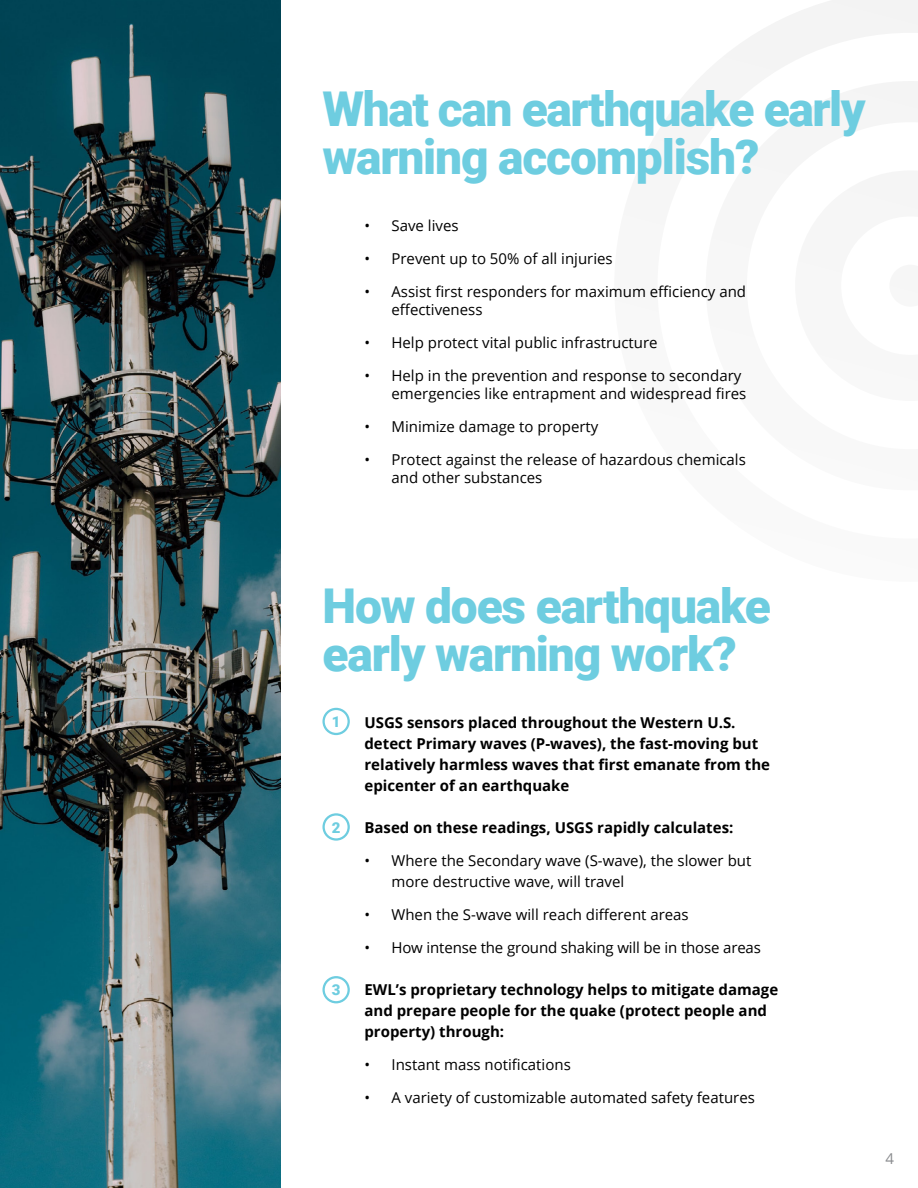
<style>
.page{position:relative;width:918px;height:1188px;background:#fff}
.page>*{position:absolute;margin:0;border:0;box-sizing:border-box;transform-origin:0 0}
.t1{font:900 48px/48px "Roboto";letter-spacing:-.025em;color:#6ecde0}
.t2{font:15px/18px "Open Sans";color:#000}
.t3{font:700 15px/21px "Open Sans";color:#000}
.t4{font:900 15px "Roboto";color:#6ecde0}
.t5{font:15px "Open Sans";color:#8a8c8f}
</style>
<div class="page">
<svg style="left:724px;top:0;width:194px;height:109px;fill:#f5f5f5"></svg>
<img style="left:0;top:0;width:281px;height:1188px">
<svg style="left:322px;top:708px;width:28px;height:27px"></svg>
<svg style="left:322px;top:813px;width:28px;height:28px"></svg>
<svg style="left:322px;top:976px;width:28px;height:27px"></svg>
<h1 class="t1" style="left:322px;top:83px;width:545px">What can earthquake early warning accomplish?</h1>
<p class="t2" style="left:364px;top:216px;width:96px">• Save lives</p>
<p class="t2" style="left:364px;top:249px;width:250px">• Prevent up to 50% of all injuries</p>
<p class="t2" style="left:392px;top:282px;width:356px;text-indent:-27px">• Assist first responders for maximum efficiency and effectiveness</p>
<p class="t2" style="left:364px;top:333px;width:295px">• Help protect vital public infrastructure</p>
<p class="t2" style="left:392px;top:366px;width:356px;text-indent:-27px">• Help in the prevention and response to secondary emergencies like entrapment and widespread fires</p>
<p class="t2" style="left:364px;top:417px;width:235px">• Minimize damage to property</p>
<p class="t2" style="left:392px;top:450px;width:356px;text-indent:-27px">• Protect against the release of hazardous chemicals and other substances</p>
<h1 class="t1" style="left:322px;top:580px;width:450px">How does earthquake early warning work?</h1>
<p class="t3" style="left:364px;top:712px;width:407px">USGS sensors placed throughout the Western U.S. detect Primary waves (P-waves), the fast-moving but relatively harmless waves that first emanate from the epicenter of an earthquake</p>
<p class="t3" style="left:364px;top:817px;width:370px">Based on these readings, USGS rapidly calculates:</p>
<p class="t2" style="left:392px;top:850px;width:361px;line-height:21px;text-indent:-27px">• Where the Secondary wave (S-wave), the slower but more destructive wave, will travel</p>
<p class="t2" style="left:364px;top:905px;width:326px">• When the S-wave will reach different areas</p>
<p class="t2" style="left:364px;top:938px;width:398px">• How intense the ground shaking will be in those areas</p>
<p class="t3" style="left:364px;top:979px;width:415px">EWL’s proprietary technology helps to mitigate damage and prepare people for the quake (protect people and property) through:</p>
<p class="t2" style="left:364px;top:1055px;width:208px">• Instant mass notifications</p>
<p class="t2" style="left:364px;top:1088px;width:392px">• A variety of customizable automated safety features</p>
<p class="t4" style="left:332px;top:711px;width:10px">1</p>
<p class="t4" style="left:332px;top:817px;width:10px">2</p>
<p class="t4" style="left:332px;top:980px;width:10px">3</p>
<p class="t5" style="left:885px;top:1148px;width:10px">4</p>
</div>
